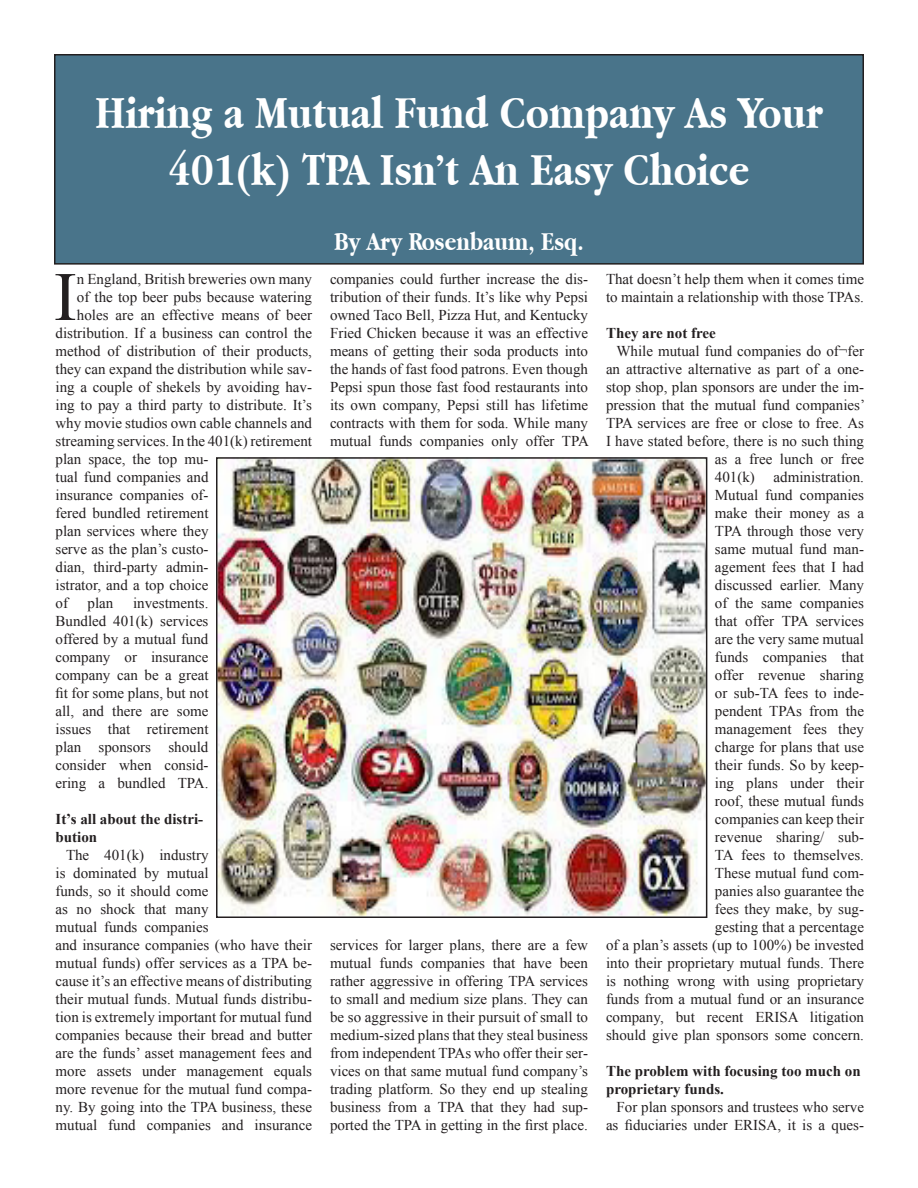
<style>
.page{position:relative;width:918px;height:1188px;background:#fff}
.page>*{position:absolute;margin:0;border:0;box-sizing:border-box;transform-origin:0 0}
.t1{font:69.3px "Times New Roman";color:#231f20}
.t2{font:700 48px/57.6px "Apple Garamond";color:#fff;text-align:center}
.t3{font:700 27px "Apple Garamond";color:#fff}
.t4{font:15px/18px "Times New Roman";color:#231f20;text-align:justify}
.t5{font:700 15px/18px "Times New Roman";color:#231f20}
</style>
<div class="page">
<div style="left:55px;top:55px;width:808px;height:209px;background:#49748a"></div>
<div style="left:54px;top:54px;width:810px;height:211px;border:2px solid #231f20"></div>
<img style="left:219px;top:460px;width:485px;height:455px">
<div style="left:216px;top:457px;width:491px;height:461px;border:2px solid #231f20"></div>
<p class="t2" style="left:95px;top:83px;width:729px">Hiring a Mutual Fund Company As Your<br>401(k) TPA Isn’t An Easy Choice</p>
<p class="t3" style="left:334px;top:226px;width:251px">By Ary Rosenbaum, Esq.</p>
<p class="t1" style="left:54px;top:250px;width:25px">I</p>
<p class="t4" style="left:77px;top:270px;width:237px">n England, British breweries own many</p>
<p class="t4" style="left:77px;top:288px;width:237px">of the top beer pubs because watering</p>
<p class="t4" style="left:77px;top:306px;width:237px">holes are an effective means of beer</p>
<p class="t4" style="left:56px;top:324px;width:258px">distribution. If a business can control the</p>
<p class="t4" style="left:56px;top:342px;width:258px">method of distribution of their products,</p>
<p class="t4" style="left:56px;top:360px;width:258px">they can expand the distribution while sav-</p>
<p class="t4" style="left:56px;top:378px;width:258px">ing a couple of shekels by avoiding hav-</p>
<p class="t4" style="left:56px;top:396px;width:258px">ing to pay a third party to distribute. It’s</p>
<p class="t4" style="left:56px;top:414px;width:258px">why movie studios own cable channels and</p>
<p class="t4" style="left:56px;top:432px;width:258px">streaming services. In the 401(k) retirement</p>
<p class="t4" style="left:56px;top:450px;width:154px">plan space, the top mu-</p>
<p class="t4" style="left:56px;top:468px;width:154px">tual fund companies and</p>
<p class="t4" style="left:56px;top:486px;width:154px">insurance companies of-</p>
<p class="t4" style="left:56px;top:504px;width:155px">fered bundled retirement</p>
<p class="t4" style="left:56px;top:522px;width:154px">plan services where they</p>
<p class="t4" style="left:56px;top:540px;width:154px">serve as the plan’s custo-</p>
<p class="t4" style="left:56px;top:558px;width:154px">dian, third-party admin-</p>
<p class="t4" style="left:56px;top:576px;width:155px">istrator, and a top choice</p>
<p class="t4" style="left:56px;top:594px;width:14px">of</p>
<p class="t4" style="left:88px;top:594px;width:27px">plan</p>
<p class="t4" style="left:56px;top:594px;width:155px;text-indent:78px">investments.<br>Bundled 401(k) services offered by a mutual fund company or insurance company can be a great fit for some plans, but not all, and there are some issues that retirement plan sponsors should consider when consid&shy;ering a bundled TPA.</p>
<p class="t5" style="left:56px;top:810px;width:149px">It’s all about the distri&shy;bution</p>
<p class="t4" style="left:56px;top:846px;width:258px;text-align:left;text-indent:10px">The 401(k) industry<br>is dominated by mutual<br>funds, so it should come<br>as no shock that many<br>mutual funds companies<br>and insurance companies (who have their mutual funds) offer services as a TPA be&shy;cause it’s an effective means of distributing their mutual funds. Mutual funds distribu&shy;tion is extremely important for mutual fund companies because their bread and butter are the funds’ asset management fees and more assets under management equals more revenue for the mutual fund compa&shy;ny. By going into the TPA business, these mutual fund companies and insurance</p>
<p class="t4" style="left:330px;top:270px;width:260px">companies could further increase the dis&shy;tribution of their funds. It’s like why Pepsi owned Taco Bell, Pizza Hut, and Kentucky Fried Chicken because it was an effective means of getting their soda products into the hands of fast food patrons. Even though Pepsi spun those fast food restaurants into its own company, Pepsi still has lifetime contracts with them for soda. While many mutual funds companies only offer TPA</p>
<p class="t4" style="left:330px;top:936px;width:260px">services for larger plans, there are a few mutual funds companies that have been rather aggressive in offering TPA services to small and medium size plans. They can be so aggressive in their pursuit of small to medium-sized plans that they steal business from independent TPAs who offer their ser&shy;vices on that same mutual fund company’s trading platform. So they end up stealing business from a TPA that they had sup&shy;ported the TPA in getting in the first place.</p>
<p class="t4" style="left:606px;top:270px;width:260px">That doesn’t help them when it comes time to maintain a relationship with those TPAs.</p>
<p class="t5" style="left:606px;top:324px;width:111px">They are not free</p>
<p class="t4" style="left:606px;top:342px;width:261px;text-align:right">While mutual fund companies do of¬fer an attractive alternative as part of a one&shy;stop shop, plan sponsors are under the im&shy;pression that the mutual fund companies’<br>TPA services are free or close to free. As<br>I have stated before, there is no such thing as a free lunch or free<br>401(k) administration.<br>Mutual fund companies<br>make their money as a<br>TPA through those very<br>same mutual fund man-<br>agement fees that I had<br>discussed earlier. Many<br>of the same companies<br>that offer TPA services<br>are the very same mutual<br>funds companies that<br>offer revenue sharing<br>or sub-TA fees to inde-<br>pendent TPAs from the<br>management fees they<br>charge for plans that use<br>their funds. So by keep-<br>ing plans under their<br>roof, these mutual funds<br>companies can keep their<br>revenue sharing/ sub-<br>TA fees to themselves.<br>These mutual fund com-<br>panies also guarantee the<br>fees they make, by sug-<br>gesting that a percentage<br>of a plan’s assets (up to 100%) be invested into their proprietary mutual funds. There is nothing wrong with using proprietary funds from a mutual fund or an insurance company, but recent ERISA litigation should give plan sponsors some concern.</p>
<p class="t5" style="left:606px;top:1062px;width:256px">The problem with focusing too much on proprietary funds.</p>
<p class="t4" style="left:606px;top:1098px;width:260px;text-align:right">For plan sponsors and trustees who serve as fiduciaries under ERISA, it is a ques-</p>
</div>
